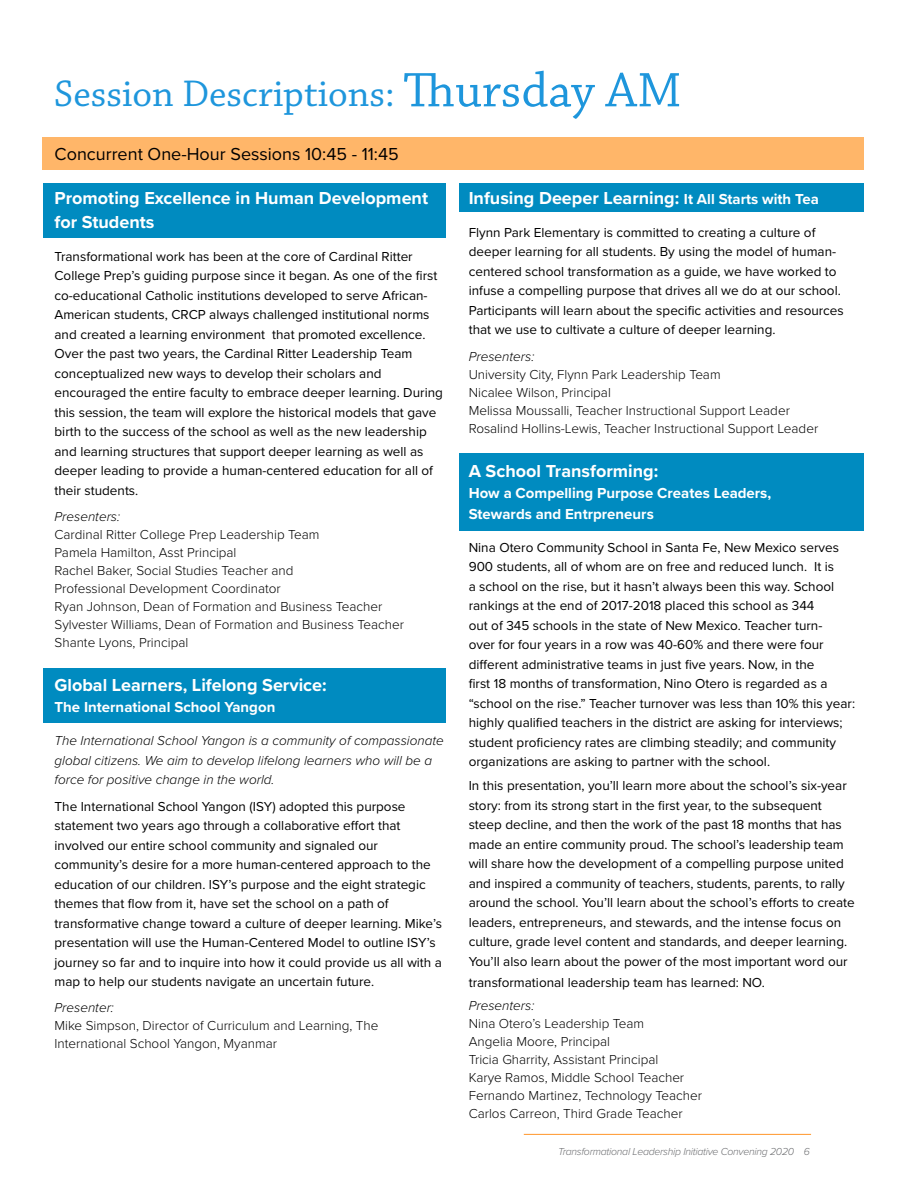
<style>
.page{position:relative;width:918px;height:1188px;background:#fff}
.page>*{position:absolute;margin:0;border:0;box-sizing:border-box;transform-origin:0 0}
.t1{font:39px "Chaparral Pro";color:#1e96dc}
.t2{font:700 18px/24px "Proxima Nova";color:#fff}
.t3{font:18px "Proxima Nova";color:#000}
.t4{font:700 15px/21px "Proxima Nova";color:#fff}
.t5{font:13.5px/19.5px "Proxima Nova";color:#000}
.t6{font:300 13.5px/18px "Proxima Nova";color:#000}
.t7{font:italic 300 13.5px/19.5px "Proxima Nova";color:#000}
.t8{font:italic 300 10.5px "Proxima Nova";letter-spacing:-.025em;color:#6d6e71}
.s1{font-size:51px}
.s2{font-size:15px}
</style>
<div class="page">
<hr style="left:524px;top:1134px;width:287px;height:1px;background:#ff9628">
<div style="left:43px;top:137px;width:821px;height:33px;background:#ffb669"></div>
<div style="left:43px;top:183px;width:403px;height:55px;background:#008bc0"></div>
<div style="left:459px;top:183px;width:405px;height:29px;background:#008bc0"></div>
<div style="left:43px;top:668px;width:403px;height:55px;background:#008bc0"></div>
<div style="left:459px;top:453px;width:405px;height:77px;background:#008bc0"></div>
<h1 class="t1" style="left:54px;top:72px;width:629px">Session Descriptions: <span class="s1">Thursday AM</span></h1>
<h2 class="t3" style="left:55px;top:140px;width:346px">Concurrent One-Hour Sessions 10:45 - 11:45</h2>
<h2 class="t2" style="left:55px;top:186px;width:375px">Promoting Excellence in Human Development for Students</h2>
<p class="t5" style="left:55px;top:246px;width:390px">Transformational work has been at the core of Cardinal Ritter College Prep’s guiding purpose since it began. As one of the first co-educational Catholic institutions developed to serve African-American students, CRCP always challenged institutional norms and created a learning environment that promoted excellence.<br>Over the past two years, the Cardinal Ritter Leadership Team conceptualized new ways to develop their scholars and encouraged the entire faculty to embrace deeper learning. During this session, the team will explore the historical models that gave birth to the success of the school as well as the new leadership and learning structures that support deeper learning as well as deeper leading to provide a human-centered education for all of their students.</p>
<p class="t7" style="left:55px;top:506px;width:67px">Presenters:</p>
<p class="t6" style="left:55px;top:525px;width:351px">Cardinal Ritter College Prep Leadership Team<br>Pamela Hamilton, Asst Principal<br>Rachel Baker, Social Studies Teacher and<br>Professional Development Coordinator<br>Ryan Johnson, Dean of Formation and Business Teacher Sylvester Williams, Dean of Formation and Business Teacher Shante Lyons, Principal</p>
<h2 class="t2" style="left:55px;top:673px;width:274px">Global Learners, Lifelong Service:</h2>
<p class="t4" style="left:55px;top:697px;width:222px">The International School Yangon</p>
<p class="t7" style="left:55px;top:730px;width:391px">The International School Yangon is a community of compassionate global citizens. We aim to develop lifelong learners who will be a force for positive change in the world.</p>
<p class="t5" style="left:55px;top:796px;width:389px">The International School Yangon (ISY) adopted this purpose statement two years ago through a collaborative effort that involved our entire school community and signaled our community’s desire for a more human-centered approach to the education of our children. ISY’s purpose and the eight strategic themes that flow from it, have set the school on a path of transformative change toward a culture of deeper learning. Mike’s presentation will use the Human-Centered Model to outline ISY’s journey so far and to inquire into how it could provide us all with a map to help our students navigate an uncertain future.</p>
<p class="t7" style="left:55px;top:997px;width:61px">Presenter:</p>
<p class="t6" style="left:55px;top:1016px;width:325px">Mike Simpson, Director of Curriculum and Learning, The<br>International School Yangon, Myanmar</p>
<h2 class="t2" style="left:469px;top:186px;width:352px">Infusing Deeper Learning: <span class="s2">It All Starts with Tea</span></h2>
<p class="t5" style="left:469px;top:222px;width:377px">Flynn Park Elementary is committed to creating a culture of deeper learning for all students. By using the model of human&shy;centered school transformation as a guide, we have worked to infuse a compelling purpose that drives all we do at our school.<br>Participants will learn about the specific activities and resources that we use to cultivate a culture of deeper learning.</p>
<p class="t7" style="left:469px;top:346px;width:67px">Presenters:</p>
<p class="t6" style="left:469px;top:364px;width:351px">University City, Flynn Park Leadership Team<br>Nicalee Wilson, Principal<br>Melissa Moussalli, Teacher Instructional Support Leader Rosalind Hollins-Lewis, Teacher Instructional Support Leader</p>
<h2 class="t2" style="left:469px;top:459px;width:191px">A School Transforming:</h2>
<p class="t4" style="left:469px;top:482px;width:304px">How a Compelling Purpose Creates Leaders,<br>Stewards and Entrpreneurs</p>
<p class="t5" style="left:469px;top:537px;width:388px">Nina Otero Community School in Santa Fe, New Mexico serves 900 students, all of whom are on free and reduced lunch. It is<br>a school on the rise, but it hasn’t always been this way. School rankings at the end of 2017-2018 placed this school as 344<br>out of 345 schools in the state of New Mexico. Teacher turn-<br>over for four years in a row was 40-60% and there were four different administrative teams in just five years. Now, in the<br>first 18 months of transformation, Nino Otero is regarded as a “school on the rise.” Teacher turnover was less than 10% this year: highly qualified teachers in the district are asking for interviews; student proficiency rates are climbing steadily; and community organizations are asking to partner with the school.</p>
<p class="t5" style="left:469px;top:775px;width:388px">In this presentation, you’ll learn more about the school’s six-year story: from its strong start in the first year, to the subsequent steep decline, and then the work of the past 18 months that has made an entire community proud. The school’s leadership team will share how the development of a compelling purpose united and inspired a community of teachers, students, parents, to rally around the school. You’ll learn about the school’s efforts to create leaders, entrepreneurs, and stewards, and the intense focus on culture, grade level content and standards, and deeper learning.<br>You’ll also learn about the power of the most important word our</p>
<p class="t5" style="left:469px;top:972px;width:298px">transformational leadership team has learned: NO.</p>
<p class="t7" style="left:469px;top:996px;width:67px">Presenters:</p>
<p class="t6" style="left:469px;top:1014px;width:235px">Nina Otero’s Leadership Team<br>Angelia Moore, Principal<br>Tricia Gharrity, Assistant Principal<br>Karye Ramos, Middle School Teacher Fernando Martinez, Technology Teacher Carlos Carreon, Third Grade Teacher</p>
<p class="t8" style="left:558px;top:1143px;width:254px">Transformational Leadership Initiative Convening 2020 6</p>
</div>
